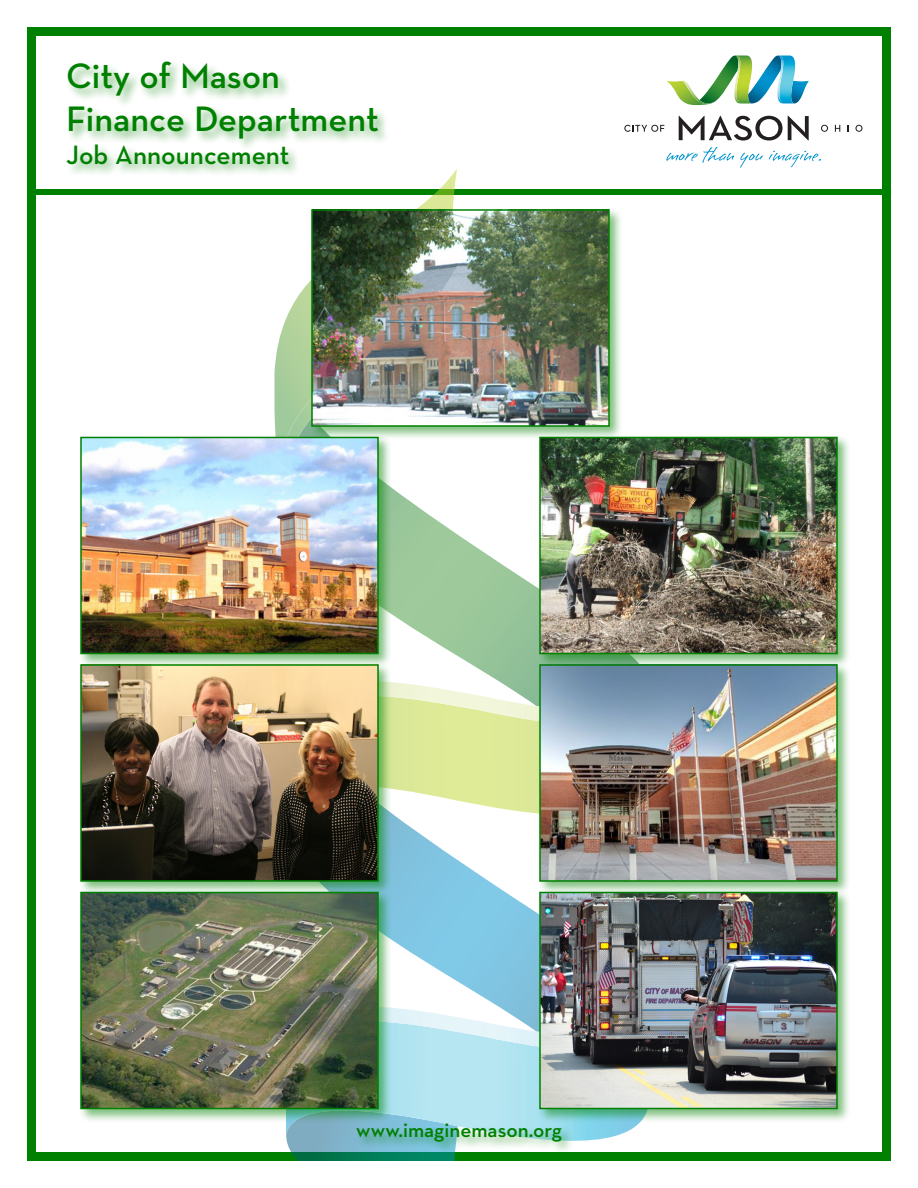
<style>
.page{position:relative;width:918px;height:1188px;background:#fff}
.page>*{position:absolute;margin:0;border:0;box-sizing:border-box;transform-origin:0 0}
.t1{font:600 36px "Neutraface Text";color:#008000}
.t2{font:600 27px "Neutraface Text";color:#008000}
.t3{font:600 21px "Neutraface Text";color:#008000}
</style>
<div class="page">
<div style="left:27px;top:27px;width:864px;height:1134px;border:9px solid #008000"></div>
<div style="left:30px;top:189px;width:859px;height:6px;background:#008000"></div>
<div style="left:66px;top:60px;width:325px;height:117px;background:#008000;opacity:.5"></div>
<svg style="left:666px;top:147px;width:68px;height:16px"></svg>
<svg style="left:740px;top:153px;width:23px;height:15px"></svg>
<svg style="left:769px;top:151px;width:52px;height:16px"></svg>
<svg style="left:667px;top:56px;width:142px;height:49px"></svg>
<img style="left:777px;top:56px;width:8px;height:48px">
<img style="left:778px;top:56px;width:5px;height:14px">
<svg style="left:679px;top:116px;width:130px;height:25px"></svg>
<svg style="left:624px;top:125px;width:40px;height:7px"></svg>
<svg style="left:821px;top:125px;width:7px;height:7px"></svg>
<svg style="left:835px;top:125px;width:5px;height:7px"></svg>
<svg style="left:855px;top:125px;width:7px;height:7px"></svg>
<svg style="left:285px;top:1151px;width:173px;height:10px"></svg>
<svg style="left:286px;top:1065px;width:362px;height:91px;background:#a4d7de"></svg>
<svg style="left:393px;top:830px;width:144px;height:176px"></svg>
<svg style="left:393px;top:533px;width:144px;height:148px"></svg>
<svg style="left:275px;top:169px;width:182px;height:265px"></svg>
<svg style="left:393px;top:740px;width:144px;height:90px"></svg>
<img style="left:281px;top:286px;width:174px;height:247px">
<img style="left:393px;top:681px;width:144px;height:59px">
<img style="left:393px;top:1006px;width:144px;height:59px">
<div style="left:309px;top:207px;width:315px;height:234px;background:#008000;opacity:.5"></div>
<img style="left:314px;top:212px;width:293px;height:212px">
<div style="left:311px;top:209px;width:299px;height:218px;border:2px solid #008000"></div>
<div style="left:537px;top:434px;width:315px;height:234px;background:#008000;opacity:.5"></div>
<img style="left:542px;top:440px;width:293px;height:211px">
<div style="left:539px;top:437px;width:299px;height:217px;border:2px solid #008000"></div>
<div style="left:78px;top:434px;width:315px;height:234px;background:#008000;opacity:.5"></div>
<img style="left:83px;top:440px;width:293px;height:211px">
<div style="left:80px;top:437px;width:299px;height:217px;border:2px solid #008000"></div>
<div style="left:78px;top:889px;width:315px;height:234px;background:#008000;opacity:.5"></div>
<img style="left:83px;top:896px;width:293px;height:210px">
<div style="left:80px;top:892px;width:299px;height:217px;border:2px solid #008000"></div>
<div style="left:537px;top:889px;width:315px;height:234px;background:#008000;opacity:.5"></div>
<img style="left:542px;top:896px;width:293px;height:210px">
<div style="left:539px;top:892px;width:299px;height:217px;border:2px solid #008000"></div>
<div style="left:78px;top:662px;width:315px;height:234px;background:#008000;opacity:.5"></div>
<img style="left:83px;top:667px;width:293px;height:212px">
<div style="left:80px;top:664px;width:299px;height:218px;border:2px solid #008000"></div>
<div style="left:537px;top:662px;width:315px;height:234px;background:#008000;opacity:.5"></div>
<img style="left:542px;top:667px;width:293px;height:212px">
<div style="left:539px;top:664px;width:299px;height:218px;border:2px solid #008000"></div>
<div style="left:355px;top:1122px;width:220px;height:33px;background:#008000;opacity:.5"></div>
<p class="t1" style="left:66px;top:53px;width:215px">City of Mason</p>
<p class="t1" style="left:66px;top:96px;width:314px">Finance Department</p>
<p class="t2" style="left:66px;top:137px;width:225px">Job Announcement</p>
<p class="t3" style="left:356px;top:1117px;width:207px">www.imaginemason.org</p>
</div>
